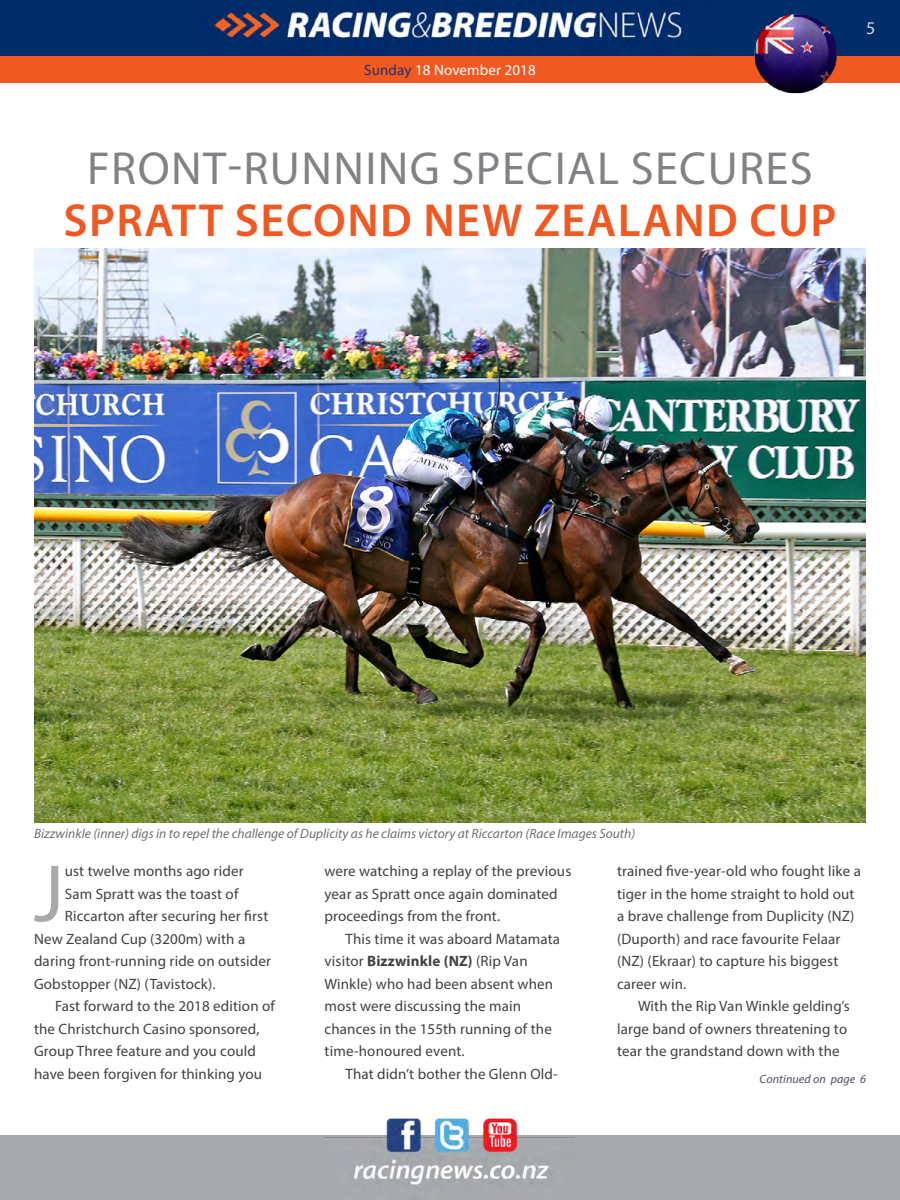
<style>
.page{position:relative;width:900px;height:1200px;background:#fff}
.page>*{position:absolute;margin:0;border:0;box-sizing:border-box;transform-origin:0 0}
.t1{font:81.75px "Myriad Pro";color:#a7a9ac}
.t2{font:600 46.5px "Myriad Pro";letter-spacing:.03em;color:#f15922}
.t3{font:46.5px "Myriad Pro";letter-spacing:.08em;color:#808285}
.t4{font:46.5px "Myriad Pro";letter-spacing:.03em;color:#808285}
.t5{font:18px "Myriad Pro";color:#d1d4d4}
.t6{font:15px/22.5px "Myriad Pro";letter-spacing:.01em;color:#414042}
.t7{font:15px "Myriad Pro";letter-spacing:.01em;color:#fff}
.t8{font:italic 13.5px "Myriad Pro";color:#6d6e71}
.t9{font:italic 12px "Myriad Pro";letter-spacing:.01em;color:#4d4d6b}
.s1{color:#203267}
.s2{font-weight:700}
</style>
<div class="page">
<div style="left:0;top:1136px;width:900px;height:64px;background:#a7a9ac"></div>
<img style="left:325px;top:1118px;width:250px;height:67px">
<div style="left:0;top:56px;width:900px;height:27px;background:#f15922"></div>
<img style="left:0;top:0;width:900px;height:56px">
<img style="left:34px;top:249px;width:832px;height:573px">
<img style="left:752px;top:12px;width:88px;height:82px">
<p class="t7" style="left:364px;top:61px;width:173px"><span class="s1">Sunday</span> 18 November 2018</p>
<h2 class="t4" style="left:87px;top:140px;width:53px">Front</h2>
<h2 class="t4" style="left:228px;top:140px;width:102px">-running</h2>
<h2 class="t3" style="left:452px;top:140px;width:358px">special secures</h2>
<h2 class="t2" style="left:64px;top:191px;width:770px">SPRATT SECOND NEW ZEALAND CUP</h2>
<p class="t5" style="left:866px;top:17px;width:11px">5</p>
<p class="t8" style="left:34px;top:826px;width:603px">Bizzwinkle (inner) digs in to repel the challenge of Duplicity as he claims victory at Riccarton (Race Images South)</p>
<p class="t6" style="left:325px;top:860px;width:248px">were watching a replay of the previous year as Spratt once again dominated proceedings from the front.</p>
<p class="t6" style="left:325px;top:927px;width:237px;text-indent:21px">This time it was aboard Matamata visitor <span class="s2">Bizzwinkle (NZ)</span> (Rip Van<br>Winkle) who had been absent when most were discussing the main chances in the 155th running of the time-honoured event.</p>
<p class="t6" style="left:346px;top:1062px;width:214px">That didn’t bother the Glenn Old-</p>
<p class="t6" style="left:617px;top:860px;width:245px">trained five-year-old who fought like a tiger in the home straight to hold out a brave challenge from Duplicity (NZ) (Duporth) and race favourite Felaar (NZ) (Ekraar) to capture his biggest career win.</p>
<p class="t6" style="left:617px;top:995px;width:234px;text-indent:21px">With the Rip Van Winkle gelding’s large band of owners threatening to tear the grandstand down with the</p>
<p class="t9" style="left:760px;top:1072px;width:108px">Continued on page 6</p>
<h1 class="t1" style="left:34px;top:843px;width:32px">J</h1>
<p class="t6" style="left:65px;top:860px;width:180px">ust twelve months ago rider</p>
<p class="t6" style="left:65px;top:882px;width:175px">Sam Spratt was the toast of</p>
<p class="t6" style="left:65px;top:905px;width:205px">Riccarton after securing her first</p>
<p class="t6" style="left:34px;top:927px;width:213px">New Zealand Cup (3200m) with a</p>
<p class="t6" style="left:34px;top:950px;width:238px">daring front-running ride on outsider</p>
<p class="t6" style="left:34px;top:972px;width:183px">Gobstopper (NZ) (Tavistock).</p>
<p class="t6" style="left:55px;top:995px;width:221px">Fast forward to the 2018 edition of</p>
<p class="t6" style="left:34px;top:1017px;width:227px">the Christchurch Casino sponsored,</p>
<p class="t6" style="left:34px;top:1040px;width:223px">Group Three feature and you could</p>
<p class="t6" style="left:34px;top:1062px;width:230px">have been forgiven for thinking you</p>
</div>
